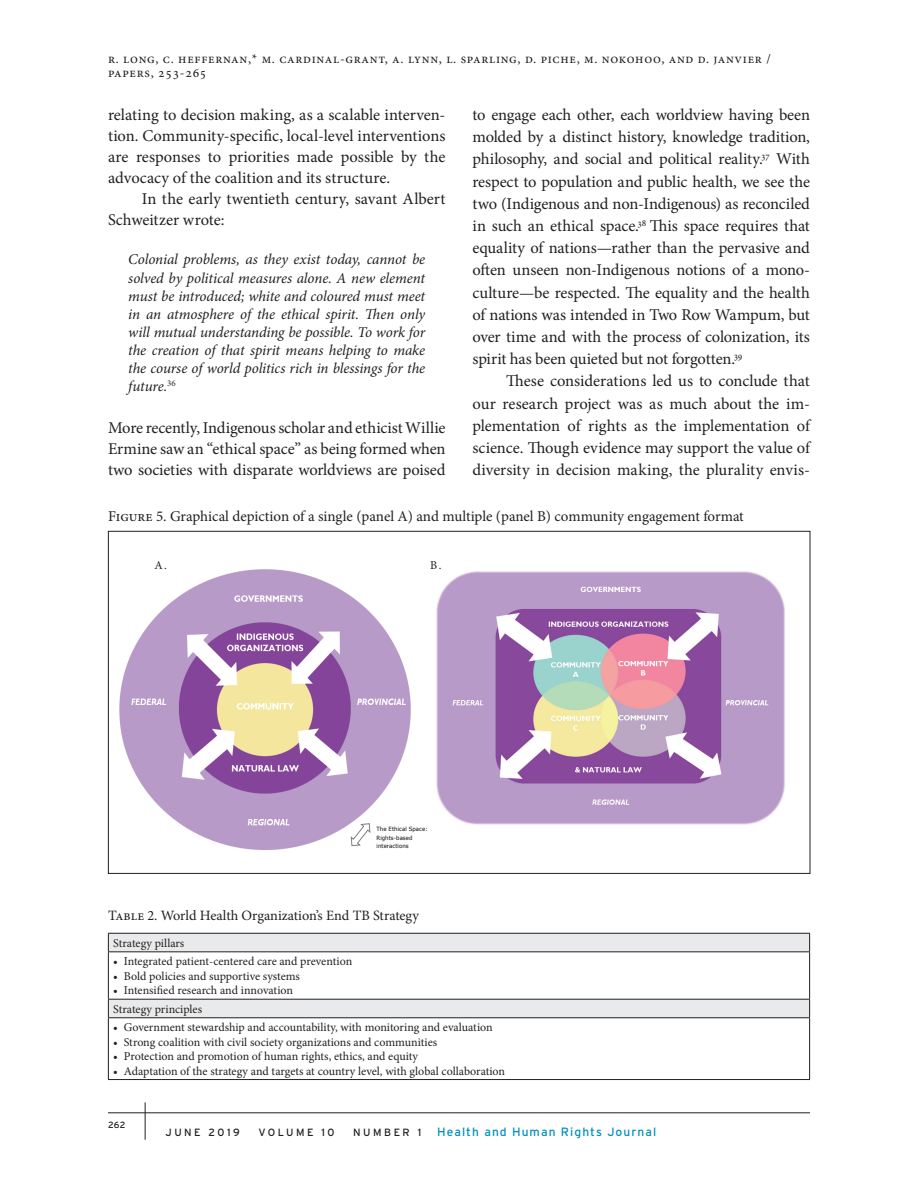
<style>
.page{position:relative;width:918px;height:1188px;background:#fff}
.page>*{position:absolute;margin:0;border:0;box-sizing:border-box;transform-origin:0 0}
.t1{font:16.5px/22.2px "Minion Pro";letter-spacing:-.01em;color:#231f20;text-align:justify}
.t2{font:16.5px/21px "Minion Pro";letter-spacing:.01em;color:#231f20}
.t3{font:italic 15px/18px "Minion Pro";letter-spacing:-.01em;color:#231f20;text-align:justify}
.t4{font:15px "Minion Pro";letter-spacing:-.005em;color:#231f20}
.t5{font:14.25px "Minion Pro";color:#231f20}
.t6{font:13.5px/13.5px "Minion Pro";letter-spacing:.05em;color:#231f20}
.t7{font:12px/18.6px "Minion Pro";letter-spacing:-.005em;color:#231f20}
.t8{font:12px "Interstate";letter-spacing:.09em;color:#0090ba}
.t9{font:10.5px "Interstate";letter-spacing:.24em;color:#231f20}
.t10{font:9px "Interstate";color:#231f20}
.t11{font:5.85px/9.9px "Verdana";letter-spacing:.01em;color:#040503;scale:.93 1}
.s1{font-size:10.5px;color:#231f20}
</style>
<div class="page">
<hr style="left:108px;top:1113px;width:702px;height:1px;background:#231f20">
<hr style="left:145px;top:1102px;width:1px;height:38px;background:#231f20">
<svg style="left:109px;top:934px;width:700px;height:83px"></svg>
<svg style="left:809px;top:934px;width:1px;height:17px"></svg>
<hr style="left:108px;top:951px;width:702px;height:1px;background:#231f20">
<hr style="left:809px;top:952px;width:1px;height:47px;background:#231f20">
<svg style="left:809px;top:1000px;width:1px;height:17px"></svg>
<hr style="left:108px;top:1017px;width:702px;height:1px;background:#231f20">
<hr style="left:809px;top:1018px;width:1px;height:61px;background:#231f20">
<hr style="left:108px;top:1079px;width:702px;height:1px;background:#231f20">
<hr style="left:108px;top:933px;width:702px;height:1px;background:#231f20">
<svg style="left:108px;top:934px;width:1px;height:17px"></svg>
<hr style="left:108px;top:952px;width:1px;height:47px;background:#231f20">
<hr style="left:108px;top:999px;width:702px;height:1px;background:#231f20">
<svg style="left:108px;top:1000px;width:1px;height:17px"></svg>
<hr style="left:108px;top:1018px;width:1px;height:61px;background:#231f20">
<img style="left:119px;top:569px;width:292px;height:281px">
<img style="left:436px;top:571px;width:349px;height:254px">
<svg style="left:325px;top:785px;width:135px;height:65px"></svg>
<div style="left:372px;top:823px;width:59px;height:34px;background:#fff"></div>
<p class="t6" style="left:108px;top:52px;width:664px">r. long, c. heffernan,* m. cardinal-grant, a. lynn, l. sparling, d. piche, m. nokohoo, and d. janvier / papers, 253-265</p>
<p class="t1" style="left:108px;top:104px;width:339px;line-height:21px">relating to decision making, as a scalable interven&shy;tion. Community-specific, local-level interventions are responses to priorities made possible by the advocacy of the coalition and its structure.</p>
<p class="t2" style="left:108px;top:189px;width:339px;text-indent:34px">In the early twentieth century, savant Albert<br>Schweitzer wrote:</p>
<p class="t3" style="left:128px;top:251px;width:299px">Colonial problems, as they exist today, cannot be solved by political measures alone. A new element must be introduced; white and coloured must meet in an atmosphere of the ethical spirit. Then only will mutual understanding be possible. To work for the creation of that spirit means helping to make the course of world politics rich in blessings for the future.<sup>36</sup></p>
<p class="t1" style="left:108px;top:417px;width:339px;line-height:21px">More recently, Indigenous scholar and ethicist Willie Ermine saw an “ethical space” as being formed when two societies with disparate worldviews are poised</p>
<p class="t1" style="left:472px;top:104px;width:339px">to engage each other, each worldview having been molded by a distinct history, knowledge tradition, philosophy, and social and political reality.<sup>37</sup> With respect to population and public health, we see the two (Indigenous and non-Indigenous) as reconciled in such an ethical space.<sup>38</sup> This space requires that equality of nations—rather than the pervasive and often unseen non-Indigenous notions of a mono&shy;culture—be respected. The equality and the health of nations was intended in Two Row Wampum, but over time and with the process of colonization, its spirit has been quieted but not forgotten.<sup>39</sup></p>
<p class="t1" style="left:472px;top:370px;width:341px;text-indent:34px">These considerations led us to conclude that our research project was as much about the im&shy;plementation of rights as the implementation of science. Though evidence may support the value of diversity in decision making, the plurality envis-</p>
<p class="t4" style="left:108px;top:506px;width:637px">Figure 5. Graphical depiction of a single (panel A) and multiple (panel B) community engagement format</p>
<p class="t7" style="left:154px;top:555px;width:14px">A.</p>
<p class="t7" style="left:430px;top:555px;width:13px">B.</p>
<p class="t11" style="left:377px;top:823px;width:57px">The Ethical Space:<br>Rights-based</p>
<p class="t11" style="left:377px;top:841px;width:36px">interactions</p>
<p class="t5" style="left:108px;top:906px;width:313px">Table 2. World Health Organization’s End TB Strategy</p>
<p class="t7" style="left:113px;top:934px;width:73px">Strategy pillars</p>
<p class="t7" style="left:113px;top:952px;width:240px">• Integrated patient-centered care and prevention</p>
<p class="t7" style="left:113px;top:967px;width:188px">• Bold policies and supportive systems</p>
<p class="t7" style="left:113px;top:981px;width:181px">• Intensified research and innovation<br>Strategy principles</p>
<p class="t7" style="left:113px;top:1018px;width:381px">• Government stewardship and accountability, with monitoring and evaluation</p>
<p class="t7" style="left:113px;top:1033px;width:325px">• Strong coalition with civil society organizations and communities</p>
<p class="t7" style="left:113px;top:1047px;width:307px">• Protection and promotion of human rights, ethics, and equity</p>
<p class="t7" style="left:113px;top:1062px;width:393px">• Adaptation of the strategy and targets at country level, with global collaboration</p>
<p class="t10" style="left:108px;top:1119px;width:19px">262</p>
<p class="t9" style="left:166px;top:1126px;width:76px">JUNE 2019</p>
<p class="t9" style="left:258px;top:1126px;width:78px">VOLUME 10</p>
<p class="t8" style="left:353px;top:1124px;width:305px"><span class="s1">NUMBER 1</span> Health and Human Rights Journal</p>
</div>
